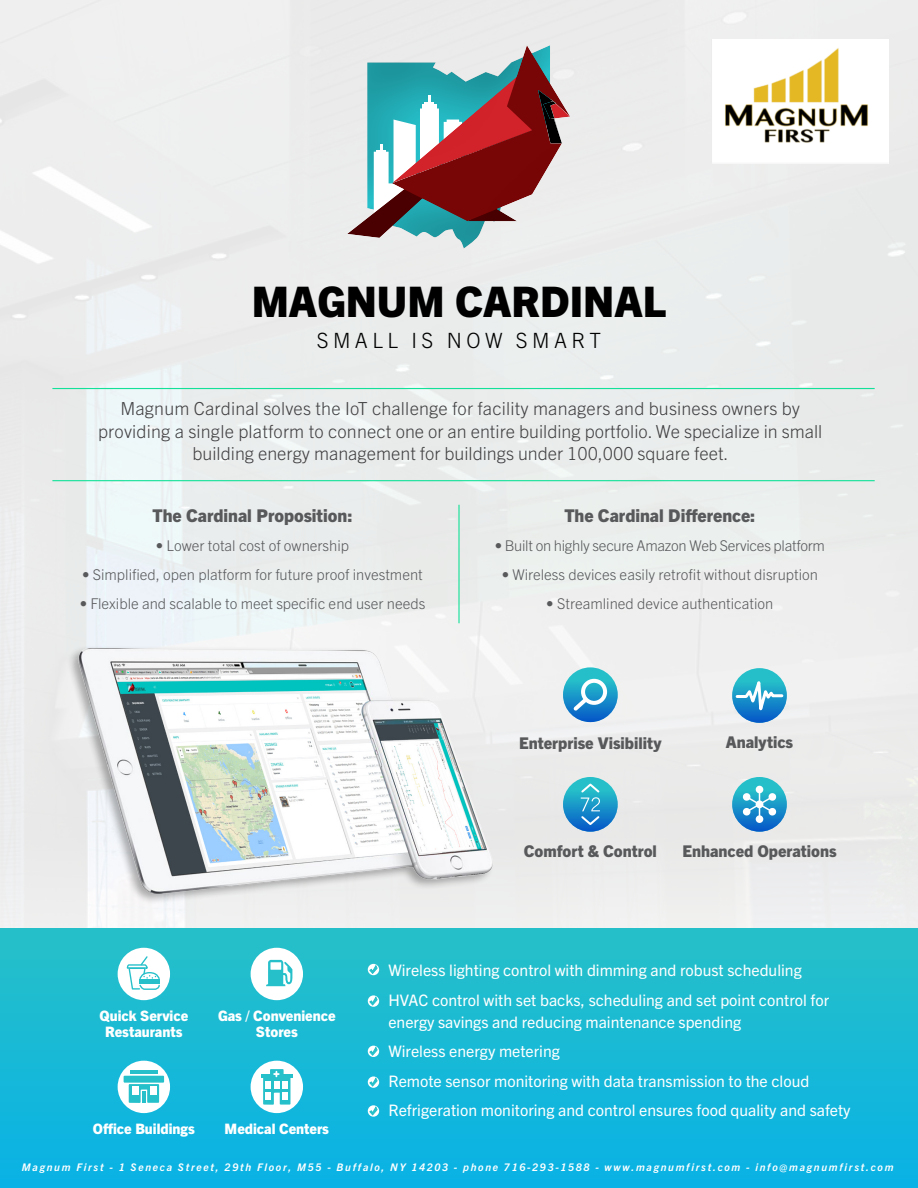
<style>
.page{position:relative;width:918px;height:1188px;background:#fff}
.page>*{position:absolute;margin:0;border:0;box-sizing:border-box;transform-origin:0 0}
.t1{font:800 42.15px "Trade Gothic Next LT Pro";color:#000}
.t2{font:300 21.15px "Trade Gothic Next LT Pro";letter-spacing:.21em;color:#000}
.t3{font:300 18px/22.5px "Trade Gothic Next LT Pro";color:#414042;text-align:center}
.t4{font:800 17.7px "Trade Gothic Next LT Pro";color:#58595b}
.t5{font:800 16.2px "Trade Gothic Next LT Pro";color:#58595b}
.t6{font:15.9px/29.4px "Trade Gothic Next LT Pro";color:#fff}
.t7{font:300 14.85px "Trade Gothic Next LT Pro";color:#58595b}
.t8{font:300 14.85px "Trade Gothic Next LT Pro";letter-spacing:-.02em;color:#58595b}
.t9{font:800 14.4px/16.2px "Trade Gothic Next LT Pro";color:#fff;text-align:center}
.t10{font:italic 700 10.5px "Trade Gothic Next LT Pro";letter-spacing:.16em;color:#fff}
</style>
<div class="page">
<div style="left:0;top:0;width:918px;height:929px;background:#ebeded"></div>
<div style="left:0;top:929px;width:918px;height:259px;background:linear-gradient(to bottom,#27c0c8,#09b2e6)"></div>
<hr style="left:52px;top:388px;width:823px;height:1px;background:#13e199">
<hr style="left:52px;top:480px;width:823px;height:1px;background:#13e199">
<hr style="left:458px;top:505px;width:2px;height:118px;background:#13e199">
<div style="left:66px;top:645px;width:428px;height:260px;background:#000;opacity:.31"></div>
<img style="left:69px;top:637px;width:434px;height:261px">
<svg style="left:563px;top:667px;width:55px;height:55px;background:#219eca"></svg>
<div style="left:581px;top:679px;width:26px;height:26px;border:4px solid #fff;border-radius:50%"></div>
<svg style="left:570px;top:695px;width:21px;height:19px"></svg>
<svg style="left:734px;top:667px;width:51px;height:59px"></svg>
<svg style="left:563px;top:777px;width:55px;height:55px"></svg>
<svg style="left:580px;top:782px;width:21px;height:45px"></svg>
<svg style="left:732px;top:777px;width:55px;height:55px"></svg>
<div style="left:756px;top:786px;width:7px;height:7px;background:#fff;border-radius:50%"></div>
<div style="left:756px;top:815px;width:7px;height:8px;background:#fff;border-radius:50%"></div>
<svg style="left:742px;top:790px;width:35px;height:29px"></svg>
<svg style="left:368px;top:964px;width:11px;height:11px"></svg>
<svg style="left:369px;top:965px;width:8px;height:9px"></svg>
<svg style="left:368px;top:995px;width:11px;height:12px"></svg>
<svg style="left:369px;top:996px;width:8px;height:10px"></svg>
<svg style="left:368px;top:1046px;width:11px;height:11px"></svg>
<svg style="left:369px;top:1046px;width:8px;height:10px"></svg>
<svg style="left:368px;top:1076px;width:11px;height:12px"></svg>
<svg style="left:369px;top:1077px;width:8px;height:10px"></svg>
<svg style="left:368px;top:1105px;width:11px;height:12px"></svg>
<svg style="left:369px;top:1106px;width:8px;height:10px"></svg>
<div style="left:118px;top:948px;width:52px;height:52px;background:#fff;border-radius:50%"></div>
<svg style="left:126px;top:956px;width:34px;height:34px"></svg>
<div style="left:251px;top:948px;width:52px;height:52px;background:#fff;border-radius:50%"></div>
<svg style="left:266px;top:960px;width:26px;height:26px"></svg>
<div style="left:118px;top:1061px;width:52px;height:52px;background:#fff;border-radius:50%"></div>
<svg style="left:129px;top:1084px;width:30px;height:19px"></svg>
<div style="left:132px;top:1086px;width:7px;height:8px;background:#fff"></div>
<div style="left:150px;top:1086px;width:7px;height:8px;background:#fff"></div>
<hr style="left:142px;top:1091px;width:4px;height:12px;background:#26c0ca">
<div style="left:124px;top:1076px;width:40px;height:7px;background:#26c0ca"></div>
<svg style="left:130px;top:1071px;width:28px;height:3px"></svg>
<div style="left:251px;top:1061px;width:52px;height:52px;background:#fff;border-radius:50%"></div>
<svg style="left:270px;top:1069px;width:14px;height:12px"></svg>
<svg style="left:261px;top:1072px;width:32px;height:33px"></svg>
<div style="left:347px;top:239px;width:223px;height:10px;background:#ececec"></div>
<div style="left:342px;top:26px;width:252px;height:213px;background:#000;opacity:.5"></div>
<img style="left:712px;top:40px;width:177px;height:124px">
<h1 class="t1" style="left:252px;top:272px;width:416px">MAGNUM CARDINAL</h1>
<h2 class="t2" style="left:317px;top:326px;width:286px">SMALL IS NOW SMART</h2>
<p class="t3" style="left:98px;top:396px;width:726px">Magnum Cardinal solves the IoT challenge for facility managers and business owners by providing a single platform to connect one or an entire building portfolio. We specialize in small building energy management for buildings under 100,000 square feet.</p>
<p class="t4" style="left:152px;top:504px;width:202px">The Cardinal Proposition:</p>
<p class="t7" style="left:156px;top:535px;width:195px">• Lower total cost of ownership</p>
<p class="t7" style="left:82px;top:564px;width:342px">• Simplified, open platform for future proof investment</p>
<p class="t7" style="left:80px;top:593px;width:347px">• Flexible and scalable to meet specific end user needs</p>
<p class="t4" style="left:564px;top:504px;width:193px">The Cardinal Difference:</p>
<p class="t8" style="left:495px;top:535px;width:332px">• Built on highly secure Amazon Web Services platform</p>
<p class="t7" style="left:502px;top:564px;width:318px">• Wireless devices easily retrofit without disruption</p>
<p class="t7" style="left:546px;top:593px;width:229px">• Streamlined device authentication</p>
<p class="t5" style="left:519px;top:732px;width:144px">Enterprise Visibility</p>
<p class="t5" style="left:726px;top:731px;width:69px">Analytics</p>
<p class="t5" style="left:524px;top:840px;width:135px">Comfort &amp; Control</p>
<p class="t5" style="left:682px;top:840px;width:156px">Enhanced Operations</p>
<p class="t9" style="left:100px;top:1007px;width:90px">Quick Service<br>Restaurants</p>
<p class="t9" style="left:218px;top:1007px;width:119px">Gas / Convenience<br>Stores</p>
<p class="t9" style="left:93px;top:1119px;width:103px">Office Buildings</p>
<p class="t9" style="left:225px;top:1119px;width:106px">Medical Centers</p>
<p class="t6" style="left:388px;top:955px;width:442px">Wireless lighting control with dimming and robust scheduling<br>HVAC control with set backs, scheduling and set point control for</p>
<p class="t6" style="left:388px;top:1007px;width:464px">energy savings and reducing maintenance spending<br>Wireless energy metering<br>Remote sensor monitoring with data transmission to the cloud Refrigeration monitoring and control ensures food quality and safety</p>
<p class="t10" style="left:22px;top:1160px;width:873px">Magnum First - 1 Seneca Street, 29th Floor, M55 - Buffalo, NY 14203 - phone 716-293-1588 - www.magnumfirst.com - info@magnumfirst.com</p>
</div>
